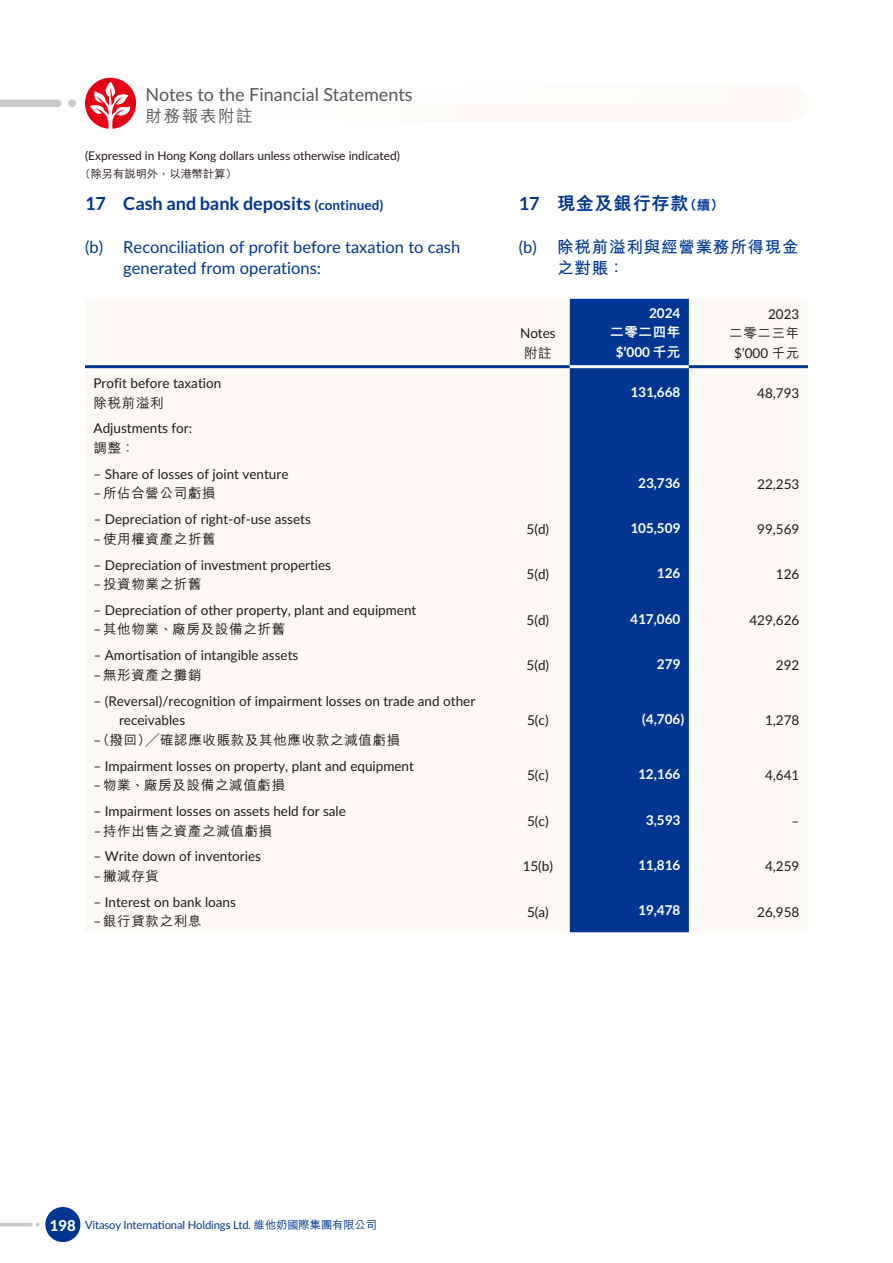
<style>
.page{position:relative;width:893px;height:1263px;background:#fff}
.page>*{position:absolute;margin:0;border:0;box-sizing:border-box;transform-origin:0 0}
.t1{font:700 18px "Lato";color:#003692}
.t2{font:18px "Lato";color:#595857}
.t3{font:800 18px "M Hei HK";letter-spacing:.05em;color:#003692}
.t4{font:16.5px/21px "Lato";color:#003692}
.t5{font:700 16.5px/21px "M Hei HK";letter-spacing:.05em;color:#003692}
.t6{font:500 16.5px "M Hei HK";letter-spacing:.1em;color:#595857}
.t7{font:13.5px/19.5px "Lato";color:#231916}
.t8{font:500 13.5px "M Hei HK";letter-spacing:.05em;color:#231916}
.t9{font:700 13.5px "Lato";color:#fff}
.t10{font:800 13.5px "M Hei HK";letter-spacing:.05em;color:#fff}
.t11{font:12px "Lato";color:#231916}
.t12{font:11.25px "Lato";letter-spacing:-.01em;color:#003692}
.t13{font:500 11.25px "M Hei HK";color:#231916}
.s1{font-size:13.5px}
.s2{font-family:"Lato";font-weight:400}
.s3{font-family:"Lato";font-weight:700}
.s4{font-weight:800}
.s5{font-family:"M Hei HK";font-weight:800}
.s6{font-family:"M Hei HK";font-weight:500}
.s7{font-weight:800;font-size:15px;color:#fff}
</style>
<div class="page">
<div style="left:45px;top:1207px;width:35px;height:35px;background:#003692;border-radius:50%"></div>
<svg style="left:0;top:1222px;width:40px;height:4px"></svg>
<svg style="left:85px;top:78px;width:52px;height:51px"></svg>
<svg style="left:0;top:100px;width:62px;height:7px"></svg>
<div style="left:68px;top:99px;width:8px;height:8px;background:#c9cacb;border-radius:50%"></div>
<div style="left:570px;top:299px;width:119px;height:633px;background:#003692"></div>
<hr style="left:85px;top:365px;width:421px;height:3px;background:#003692">
<hr style="left:506px;top:365px;width:64px;height:3px;background:#003692">
<hr style="left:570px;top:365px;width:119px;height:3px;background:#fff">
<hr style="left:689px;top:365px;width:119px;height:3px;background:#003692">
<h1 class="t2" style="left:146px;top:81px;width:269px">Notes to the Financial Statements</h1>
<p class="t6" style="left:146px;top:103px;width:109px">財務報表附註</p>
<p class="t11" style="left:85px;top:147px;width:317px">(Expressed in Hong Kong dollars unless otherwise indicated)</p>
<p class="t13" style="left:85px;top:166px;width:153px">(除另有說明外，以港幣計算）</p>
<h1 class="t1" style="left:85px;top:193px;width:300px">17 Cash and bank deposits <span class="s1">(continued)</span></h1>
<p class="t4" style="left:123px;top:236px;width:338px;text-indent:-38px">(b) Reconciliation of profit before taxation to cash generated from operations:</p>
<p class="t7" style="left:94px;top:373px;width:129px">Profit before taxation</p>
<p class="t8" style="left:94px;top:393px;width:72px">除稅前溢利</p>
<p class="t7" style="left:94px;top:418px;width:100px">Adjustments for:</p>
<p class="t8" style="left:94px;top:438px;width:43px">調整：</p>
<p class="t7" style="left:94px;top:464px;width:196px">– Share of losses of joint venture</p>
<p class="t8" style="left:94px;top:484px;width:124px"><span class="s2">–</span>所佔合營公司虧損</p>
<p class="t7" style="left:94px;top:509px;width:219px">– Depreciation of right-of-use assets</p>
<p class="t8" style="left:94px;top:529px;width:124px"><span class="s2">–</span>使用權資產之折舊</p>
<p class="t7" style="left:94px;top:554px;width:239px">– Depreciation of investment properties</p>
<p class="t8" style="left:94px;top:574px;width:110px"><span class="s2">–</span>投資物業之折舊</p>
<p class="t7" style="left:94px;top:600px;width:324px">– Depreciation of other property, plant and equipment</p>
<p class="t8" style="left:94px;top:620px;width:193px"><span class="s2">–</span>其他物業、廠房及設備之折舊</p>
<p class="t7" style="left:94px;top:645px;width:206px">– Amortisation of intangible assets</p>
<p class="t8" style="left:94px;top:665px;width:110px"><span class="s2">–</span>無形資產之攤銷</p>
<p class="t7" style="left:119px;top:690px;width:358px;text-indent:-26px">– (Reversal)/recognition of impairment losses on trade and other receivables</p>
<p class="t8" style="left:93px;top:730px;width:308px"><span class="s2">–</span>（撥回）╱確認應收賬款及其他應收款之減值虧損</p>
<p class="t7" style="left:93px;top:755px;width:322px">– Impairment losses on property, plant and equipment</p>
<p class="t8" style="left:93px;top:775px;width:193px"><span class="s2">–</span>物業、廠房及設備之減值虧損</p>
<p class="t7" style="left:93px;top:801px;width:254px">– Impairment losses on assets held for sale</p>
<p class="t8" style="left:93px;top:821px;width:180px"><span class="s2">–</span>持作出售之資產之減值虧損</p>
<p class="t7" style="left:94px;top:846px;width:169px">– Write down of inventories</p>
<p class="t8" style="left:94px;top:866px;width:67px"><span class="s2">–</span>撇減存貨</p>
<p class="t7" style="left:93px;top:891px;width:144px">– Interest on bank loans</p>
<p class="t8" style="left:93px;top:911px;width:110px"><span class="s2">–</span>銀行貸款之利息</p>
<h1 class="t3" style="left:519px;top:194px;width:207px"><span class="s3">17</span> 現金及銀行存款<span class="s1">（續）</span></h1>
<p class="t5" style="left:557px;top:235px;width:243px;text-indent:-38px"><span class="s2">(b)</span> 除稅前溢利與經營業務所得現金之對賬：</p>
<p class="t7" style="left:520px;top:323px;width:37px">Notes</p>
<p class="t8" style="left:524px;top:343px;width:29px">附註</p>
<p class="t9" style="left:649px;top:305px;width:33px">2024</p>
<p class="t10" style="left:610px;top:325px;width:72px">二零二四年</p>
<p class="t9" style="left:616px;top:344px;width:66px">$<span class="s4">’</span>000 <span class="s5">千元</span></p>
<p class="t7" style="left:768px;top:303px;width:33px">2023</p>
<p class="t8" style="left:729px;top:323px;width:72px">二零二三年</p>
<p class="t7" style="left:734px;top:342px;width:67px">$’000 <span class="s6">千元</span></p>
<p class="t9" style="left:630px;top:384px;width:52px">131,668</p>
<p class="t7" style="left:757px;top:383px;width:44px">48,793</p>
<p class="t9" style="left:638px;top:475px;width:44px">23,736</p>
<p class="t7" style="left:757px;top:473px;width:44px">22,253</p>
<p class="t7" style="left:527px;top:519px;width:24px">5(d)</p>
<p class="t9" style="left:630px;top:520px;width:52px">105,509</p>
<p class="t7" style="left:757px;top:519px;width:44px">99,569</p>
<p class="t7" style="left:527px;top:564px;width:24px">5(d)</p>
<p class="t9" style="left:657px;top:566px;width:25px">126</p>
<p class="t7" style="left:776px;top:564px;width:25px">126</p>
<p class="t7" style="left:527px;top:609px;width:24px">5(d)</p>
<p class="t9" style="left:630px;top:611px;width:52px">417,060</p>
<p class="t7" style="left:749px;top:609px;width:52px">429,626</p>
<p class="t7" style="left:527px;top:655px;width:24px">5(d)</p>
<p class="t9" style="left:657px;top:656px;width:25px">279</p>
<p class="t7" style="left:776px;top:655px;width:25px">292</p>
<p class="t7" style="left:527px;top:710px;width:23px">5(c)</p>
<p class="t9" style="left:642px;top:711px;width:44px">(4,706)</p>
<p class="t7" style="left:765px;top:710px;width:36px">1,278</p>
<p class="t7" style="left:527px;top:765px;width:23px">5(c)</p>
<p class="t9" style="left:638px;top:767px;width:44px">12,166</p>
<p class="t7" style="left:765px;top:765px;width:36px">4,641</p>
<p class="t7" style="left:527px;top:810px;width:23px">5(c)</p>
<p class="t9" style="left:646px;top:812px;width:36px">3,593</p>
<p class="t7" style="left:792px;top:810px;width:9px">–</p>
<p class="t7" style="left:523px;top:856px;width:32px">15(b)</p>
<p class="t9" style="left:638px;top:857px;width:44px">11,816</p>
<p class="t7" style="left:765px;top:856px;width:36px">4,259</p>
<p class="t7" style="left:527px;top:901px;width:23px">5(a)</p>
<p class="t9" style="left:638px;top:903px;width:44px">19,478</p>
<p class="t7" style="left:757px;top:901px;width:44px">26,958</p>
<p class="t12" style="left:50px;top:1217px;width:329px"><span class="s7">198</span> Vitasoy International Holdings Ltd. <span class="s6">維他奶國際集團有限公司</span></p>
</div>
